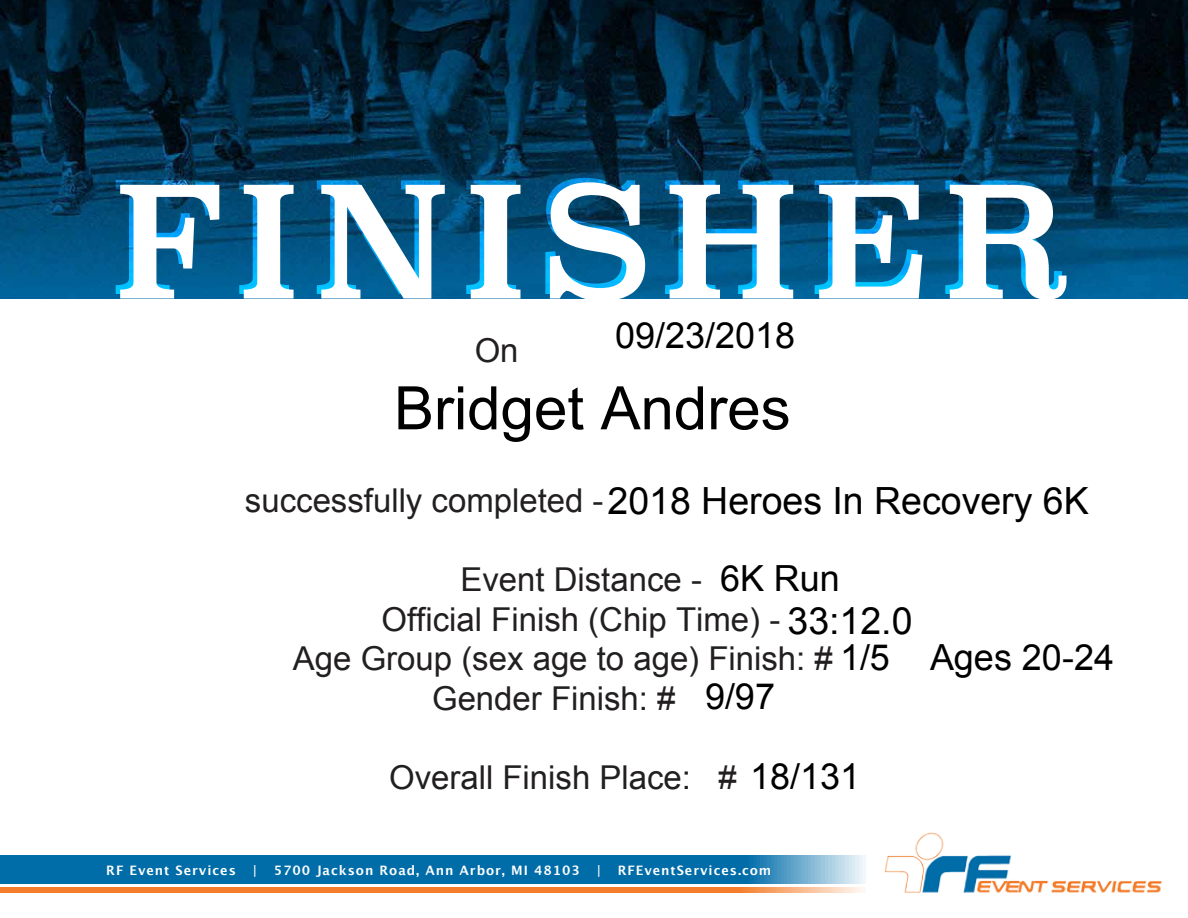
<style>
.page{position:relative;width:1188px;height:918px;background:#fff}
.page>*{position:absolute;margin:0;border:0;box-sizing:border-box;transform-origin:0 0}
.t1{font:153px "Superclarendon";letter-spacing:.1em;color:#fff}
.t2{font:60px "Arial";color:#000}
.t3{font:37.5px "Arial";color:#000}
.t4{font:36px "Arial";color:#000}
.t5{font:32.85px "Arial";color:#221f20}
.t6{font:700 13.05px "Lucida Grande";letter-spacing:.075em;color:#fff}
.s1{font-size:36px;color:#000}
</style>
<div class="page">
<img style="left:0;top:0;width:1188px;height:298px">
<img style="left:884px;top:832px;width:278px;height:61px">
<svg style="left:0;top:856px;width:865px;height:27px;background:#1076ae"></svg>
<svg style="left:0;top:887px;width:865px;height:5px;background:#f48739"></svg>
<h1 class="t1" style="left:110px;top:135px;width:957px">FINISHER</h1>
<p class="t5" style="left:475px;top:328px;width:45px">On</p>
<p class="t4" style="left:615px;top:315px;width:182px">09/23/2018</p>
<h2 class="t2" style="left:394px;top:375px;width:398px">Bridget Andres</h2>
<p class="t3" style="left:608px;top:480px;width:483px">2018 Heroes In Recovery 6K</p>
<p class="t5" style="left:245px;top:479px;width:360px">successfully completed -</p>
<p class="t4" style="left:720px;top:558px;width:121px">6K Run</p>
<p class="t5" style="left:460px;top:558px;width:243px">Event Distance -</p>
<p class="t5" style="left:382px;top:598px;width:400px">Official Finish (Chip Time) -</p>
<p class="t5" style="left:293px;top:637px;width:599px">Age Group (sex age to age) Finish: # <span class="s1">1/5</span></p>
<p class="t5" style="left:432px;top:677px;width:245px">Gender Finish: #</p>
<p class="t3" style="left:788px;top:600px;width:127px">33:12.0</p>
<p class="t4" style="left:705px;top:677px;width:72px">9/97</p>
<p class="t4" style="left:930px;top:638px;width:186px">Ages 20-24</p>
<p class="t5" style="left:389px;top:756px;width:472px">Overall Finish Place: # <span class="s1">18/131</span></p>
<p class="t6" style="left:106px;top:860px;width:131px">RF Event Services</p>
<p class="t6" style="left:252px;top:860px;width:6px">|</p>
<p class="t6" style="left:274px;top:860px;width:308px">5700 Jackson Road, Ann Arbor, MI 48103</p>
<p class="t6" style="left:596px;top:860px;width:6px">|</p>
<p class="t6" style="left:618px;top:860px;width:155px">RFEventServices.com</p>
</div>
